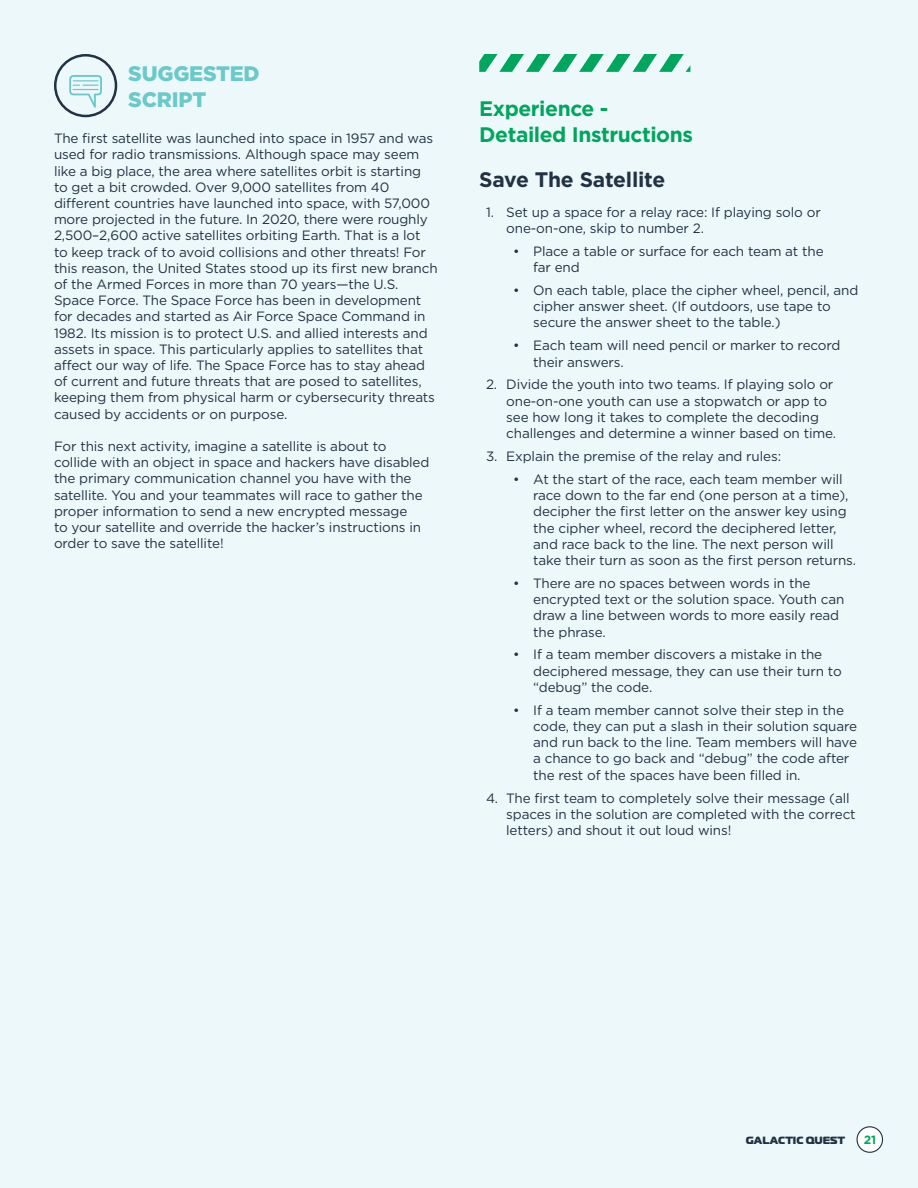
<style>
.page{position:relative;width:918px;height:1188px;background:#fff}
.page>*{position:absolute;margin:0;border:0;box-sizing:border-box;transform-origin:0 0}
.t1{font:700 21px/25.2px "Gotham";letter-spacing:-.02em;color:#00a65d}
.t2{font:700 21px "Gotham";letter-spacing:-.01em;color:#213242}
.t3{font:900 21px "Gotham";letter-spacing:-.01em;color:#6cc9c9}
.t4{font:13.5px/16.2px "Gotham";letter-spacing:-.01em;color:#213242}
.t5{font:700 12px "Gotham";color:#00a65d}
.t6{font:800 10.5px "Magistral";color:#213242}
</style>
<div class="page">
<div style="left:1px;top:0;width:917px;height:1188px;background:#edf8fb"></div>
<div style="left:54px;top:54px;width:63px;height:63px;border:3px solid #213242;border-radius:50%"></div>
<svg style="left:69px;top:75px;width:33px;height:33px"></svg>
<svg style="left:479px;top:54px;width:211px;height:18px"></svg>
<div style="left:857px;top:1127px;width:26px;height:25px;background:#fff;border-radius:50%"></div>
<div style="left:857px;top:1126px;width:26px;height:27px;border:1px solid #213242;border-radius:50%"></div>
<p class="t3" style="left:128px;top:60px;width:133px">SUGGESTED</p>
<p class="t3" style="left:128px;top:85px;width:79px">SCRIPT</p>
<p class="t4" style="left:54px;top:130px;width:385px">The first satellite was launched into space in 1957 and was used for radio transmissions. Although space may seem like a big place, the area where satellites orbit is starting to get a bit crowded. Over 9,000 satellites from 40 different countries have launched into space, with 57,000 more projected in the future. In 2020, there were roughly 2,500–2,600 active satellites orbiting Earth. That is a lot to keep track of to avoid collisions and other threats! For this reason, the United States stood up its first new branch of the Armed Forces in more than 70 years—the U.S.<br>Space Force. The Space Force has been in development for decades and started as Air Force Space Command in 1982. Its mission is to protect U.S. and allied interests and assets in space. This particularly applies to satellites that affect our way of life. The Space Force has to stay ahead of current and future threats that are posed to satellites, keeping them from physical harm or cybersecurity threats caused by accidents or on purpose.</p>
<p class="t4" style="left:54px;top:438px;width:377px">For this next activity, imagine a satellite is about to collide with an object in space and hackers have disabled the primary communication channel you have with the satellite. You and your teammates will race to gather the proper information to send a new encrypted message<br>to your satellite and override the hacker’s instructions in order to save the satellite!</p>
<p class="t1" style="left:479px;top:96px;width:215px">Experience -<br>Detailed Instructions</p>
<p class="t2" style="left:479px;top:166px;width:188px">Save The Satellite</p>
<p class="t4" style="left:506px;top:204px;width:316px;text-indent:-20px">1. Set up a space for a relay race: If playing solo or one-on-one, skip to number 2.</p>
<p class="t4" style="left:533px;top:243px;width:292px;text-indent:-20px">• Place a table or surface for each team at the far end</p>
<p class="t4" style="left:533px;top:282px;width:327px;text-indent:-20px">• On each table, place the cipher wheel, pencil, and cipher answer sheet. (If outdoors, use tape to secure the answer sheet to the table.)</p>
<p class="t4" style="left:533px;top:337px;width:309px;text-indent:-20px">• Each team will need pencil or marker to record their answers.</p>
<p class="t4" style="left:506px;top:376px;width:331px;text-indent:-20px">2. Divide the youth into two teams. If playing solo or one-on-one youth can use a stopwatch or app to see how long it takes to complete the decoding challenges and determine a winner based on time.</p>
<p class="t4" style="left:486px;top:448px;width:297px">3. Explain the premise of the relay and rules:</p>
<p class="t4" style="left:533px;top:471px;width:324px;text-indent:-20px">• At the start of the race, each team member will race down to the far end (one person at a time), decipher the first letter on the answer key using the cipher wheel, record the deciphered letter, and race back to the line. The next person will take their turn as soon as the first person returns.</p>
<p class="t4" style="left:533px;top:575px;width:313px;text-indent:-20px">• There are no spaces between words in the encrypted text or the solution space. Youth can draw a line between words to more easily read the phrase.</p>
<p class="t4" style="left:533px;top:646px;width:310px;text-indent:-20px">• If a team member discovers a mistake in the deciphered message, they can use their turn to “debug” the code.</p>
<p class="t4" style="left:533px;top:702px;width:325px;text-indent:-20px">• If a team member cannot solve their step in the code, they can put a slash in their solution square and run back to the line. Team members will have a chance to go back and “debug” the code after the rest of the spaces have been filled in.</p>
<p class="t4" style="left:506px;top:789px;width:351px;text-indent:-20px">4. The first team to completely solve their message (all spaces in the solution are completed with the correct letters) and shout it out loud wins!</p>
<p class="t6" style="left:746px;top:1133px;width:101px">GALACTIC QUEST</p>
<p class="t5" style="left:864px;top:1132px;width:14px">21</p>
</div>
